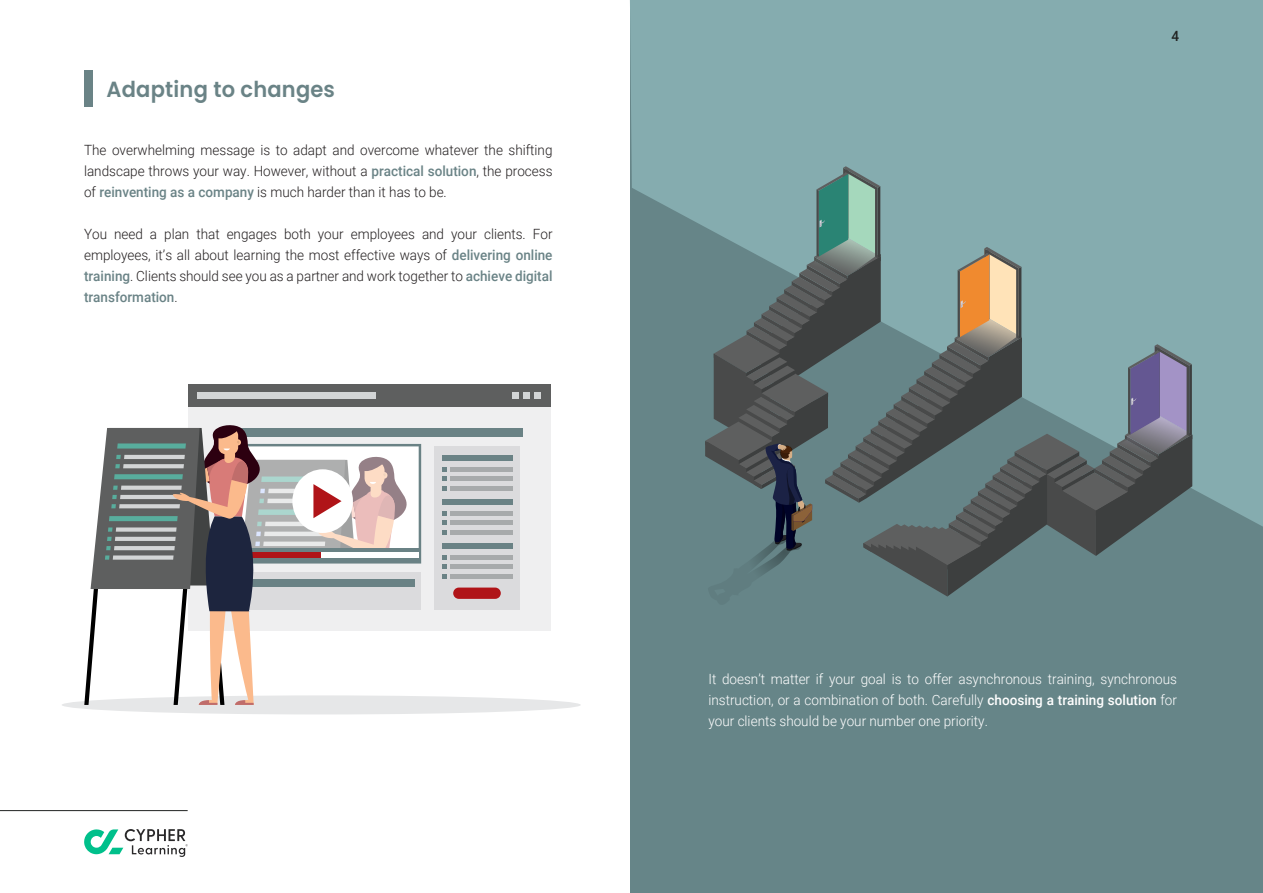
<style>
.page{position:relative;width:1263px;height:893px;background:#fff}
.page>*{position:absolute;margin:0;border:0;box-sizing:border-box;transform-origin:0 0}
.t1{font:600 21.9px "Poppins";letter-spacing:.01em;color:#6a8386;scale:.96 1}
.t2{font:300 14.1px/21px "Roboto";color:#231f20;text-align:justify;scale:.96 1}
.t3{font:300 14.1px/21px "Roboto";color:#fff;text-align:justify;scale:.96 1}
.t4{font:500 14.1px "Roboto";color:#212322;scale:.96 1}
.s1{font-weight:500;color:#6a8386}
.s2{font-weight:500}
</style>
<div class="page">
<div style="left:631px;top:0;width:632px;height:893px;background:#668588"></div>
<svg style="left:630px;top:0;width:633px;height:527px;fill:#85acaf"></svg>
<div style="left:85px;top:71px;width:8px;height:36px;background:#6a8386"></div>
<svg style="left:705px;top:166px;width:487px;height:431px"></svg>
<div style="left:62px;top:695px;width:519px;height:19px;background:#e6e7e8;border-radius:50%"></div>
<div style="left:188px;top:384px;width:363px;height:24px;background:#5e5f5f"></div>
<div style="left:188px;top:407px;width:363px;height:223px;background:#efeff0"></div>
<div style="left:198px;top:392px;width:178px;height:7px;background:#d3d5d6"></div>
<div style="left:534px;top:392px;width:7px;height:7px;background:#d3d5d6"></div>
<div style="left:523px;top:392px;width:7px;height:7px;background:#d3d5d6"></div>
<div style="left:512px;top:392px;width:7px;height:7px;background:#d3d5d6"></div>
<div style="left:434px;top:446px;width:86px;height:164px;background:#dbdbdd"></div>
<div style="left:219px;top:428px;width:304px;height:8px;background:#6a8285"></div>
<div style="left:442px;top:456px;width:70px;height:5px;background:#6a8285"></div>
<div style="left:450px;top:467px;width:62px;height:5px;background:#a7aaab"></div>
<hr style="left:450px;top:477px;width:62px;height:4px;background:#a7aaab">
<div style="left:450px;top:486px;width:62px;height:5px;background:#a7aaab"></div>
<svg style="left:442px;top:467px;width:4px;height:24px"></svg>
<div style="left:442px;top:499px;width:70px;height:6px;background:#6a8285"></div>
<hr style="left:450px;top:511px;width:62px;height:4px;background:#a7aaab">
<svg style="left:442px;top:511px;width:4px;height:4px"></svg>
<hr style="left:450px;top:521px;width:62px;height:4px;background:#a7aaab">
<div style="left:450px;top:530px;width:62px;height:5px;background:#a7aaab"></div>
<svg style="left:442px;top:521px;width:4px;height:14px"></svg>
<div style="left:442px;top:543px;width:70px;height:6px;background:#6a8285"></div>
<hr style="left:450px;top:555px;width:62px;height:4px;background:#a7aaab">
<svg style="left:442px;top:555px;width:4px;height:4px"></svg>
<hr style="left:450px;top:565px;width:62px;height:4px;background:#a7aaab">
<div style="left:450px;top:574px;width:62px;height:5px;background:#a7aaab"></div>
<svg style="left:442px;top:565px;width:4px;height:14px"></svg>
<div style="left:453px;top:588px;width:48px;height:11px;background:#b01418;border-radius:6px"></div>
<svg style="left:84px;top:425px;width:337px;height:280px"></svg>
<hr style="left:0;top:810px;width:188px;height:1px;background:#212322">
<svg style="left:84px;top:829px;width:104px;height:28px"></svg>
<h1 class="t1" style="left:107px;top:76px;width:239px">Adapting to changes</h1>
<p class="t2" style="left:84px;top:138px;width:489px">The overwhelming message is to adapt and overcome whatever the shifting landscape throws your way. However, without a <span class="s1">practical solution</span>, the process of <span class="s1">reinventing as a company</span> is much harder than it has to be.</p>
<p class="t2" style="left:84px;top:222px;width:489px">You need a plan that engages both your employees and your clients. For employees, it’s all about learning the most effective ways of <span class="s1">delivering online training</span>. Clients should see you as a partner and work together to <span class="s1">achieve digital transformation</span>.</p>
<p class="t4" style="left:1171px;top:26px;width:9px">4</p>
<p class="t3" style="left:708px;top:668px;width:489px">It doesn’t matter if your goal is to offer asynchronous training, synchronous instruction, or a combination of both. Carefully <span class="s2">choosing a training solution</span> for your clients should be your number one priority.</p>
</div>
